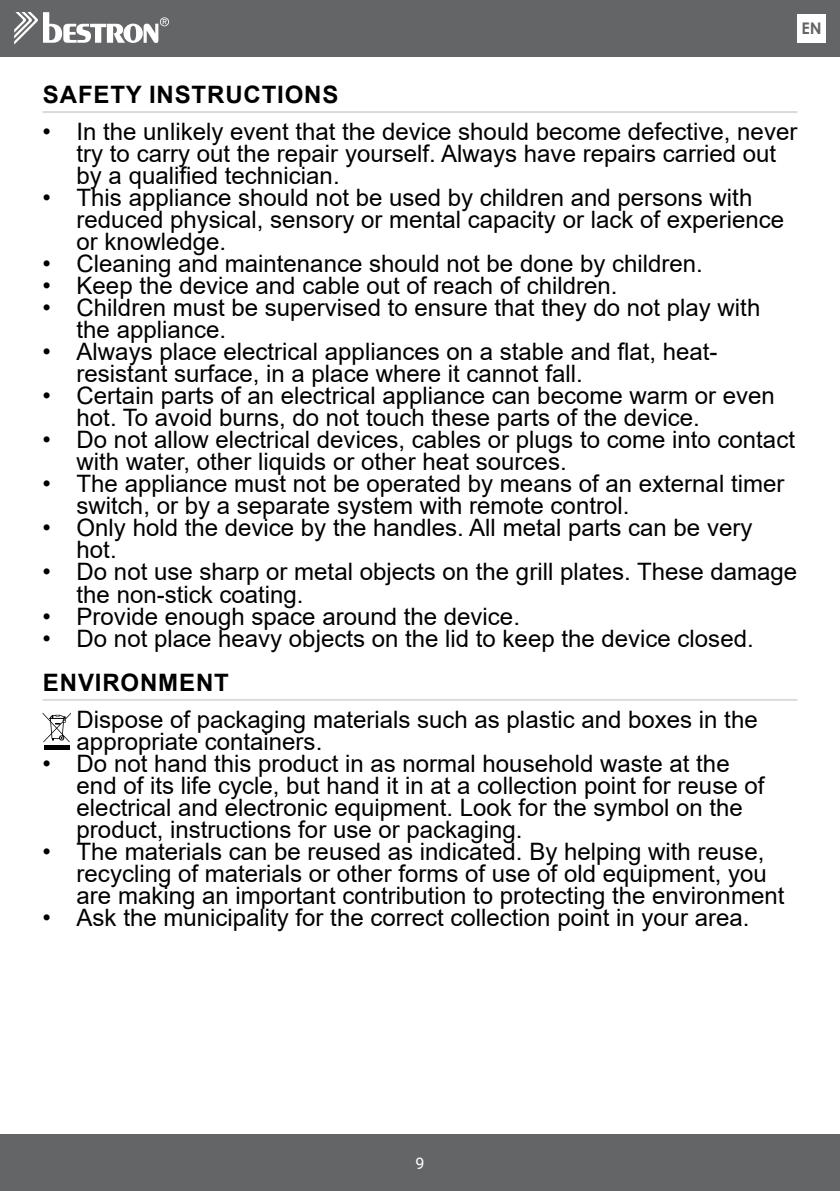
<style>
.page{position:relative;width:840px;height:1191px;background:#fff}
.page>*{position:absolute;margin:0;border:0;box-sizing:border-box;transform-origin:0 0}
.t1{font:24px/22px "Arial";color:#000}
.t2{font:700 24px "Arial";letter-spacing:.035em;color:#000}
.t3{font:700 16px "Century Gothic";color:#646567}
.t4{font:16px "Roboto";color:#fff}
</style>
<div class="page">
<hr style="left:43px;top:111px;width:754px;height:2px;background:#d9dadb">
<hr style="left:43px;top:699px;width:754px;height:2px;background:#d9dadb">
<div style="left:44px;top:745px;width:25px;height:5px;background:#000"></div>
<svg style="left:43px;top:712px;width:28px;height:30px"></svg>
<div style="left:0;top:0;width:839px;height:57px;background:#646567"></div>
<div style="left:0;top:1134px;width:839px;height:57px;background:#646567"></div>
<svg style="left:14px;top:12px;width:155px;height:33px"></svg>
<div style="left:797px;top:14px;width:28px;height:29px;background:#fff"></div>
<p class="t3" style="left:801px;top:16px;width:22px">EN</p>
<p class="t2" style="left:43px;top:77px;width:297px">SAFETY INSTRUCTIONS</p>
<p class="t1" style="left:77px;top:121px;width:721px;text-indent:-34px">• In the unlikely event that the device should become defective, never try to carry out the repair yourself. Always have repairs carried out by a qualified technician.</p>
<p class="t1" style="left:77px;top:187px;width:708px;text-indent:-34px">• This appliance should not be used by children and persons with reduced physical, sensory or mental capacity or lack of experience or knowledge.</p>
<p class="t1" style="left:43px;top:253px;width:661px">• Cleaning and maintenance should not be done by children.</p>
<p class="t1" style="left:43px;top:275px;width:576px">• Keep the device and cable out of reach of children.</p>
<p class="t1" style="left:77px;top:297px;width:684px;text-indent:-34px">• Children must be supervised to ensure that they do not play with the appliance.</p>
<p class="t1" style="left:77px;top:341px;width:642px;text-indent:-34px">• Always place electrical appliances on a stable and flat, heat&shy;resistant surface, in a place where it cannot fall.</p>
<p class="t1" style="left:77px;top:385px;width:699px;text-indent:-34px">• Certain parts of an electrical appliance can become warm or even hot. To avoid burns, do not touch these parts of the device.</p>
<p class="t1" style="left:77px;top:429px;width:719px;text-indent:-34px">• Do not allow electrical devices, cables or plugs to come into contact with water, other liquids or other heat sources.</p>
<p class="t1" style="left:77px;top:473px;width:709px;text-indent:-34px">• The appliance must not be operated by means of an external timer switch, or by a separate system with remote control.</p>
<p class="t1" style="left:77px;top:517px;width:677px;text-indent:-34px">• Only hold the device by the handles. All metal parts can be very hot.</p>
<p class="t1" style="left:77px;top:561px;width:721px;text-indent:-34px">• Do not use sharp or metal objects on the grill plates. These damage the non-stick coating.</p>
<p class="t1" style="left:43px;top:605px;width:478px">• Provide enough space around the device.</p>
<p class="t1" style="left:43px;top:627px;width:712px">• Do not place heavy objects on the lid to keep the device closed.</p>
<p class="t2" style="left:43px;top:665px;width:187px">ENVIRONMENT</p>
<p class="t1" style="left:77px;top:708px;width:682px">Dispose of packaging materials such as plastic and boxes in the appropriate containers.</p>
<p class="t1" style="left:77px;top:752px;width:689px;text-indent:-34px">• Do not hand this product in as normal household waste at the end of its life cycle, but hand it in at a collection point for reuse of electrical and electronic equipment. Look for the symbol on the product, instructions for use or packaging.</p>
<p class="t1" style="left:77px;top:840px;width:708px;text-indent:-34px">• The materials can be reused as indicated. By helping with reuse, recycling of materials or other forms of use of old equipment, you are making an important contribution to protecting the environment</p>
<p class="t1" style="left:43px;top:906px;width:708px">• Ask the municipality for the correct collection point in your area.</p>
<p class="t4" style="left:415px;top:1151px;width:10px">9</p>
</div>
